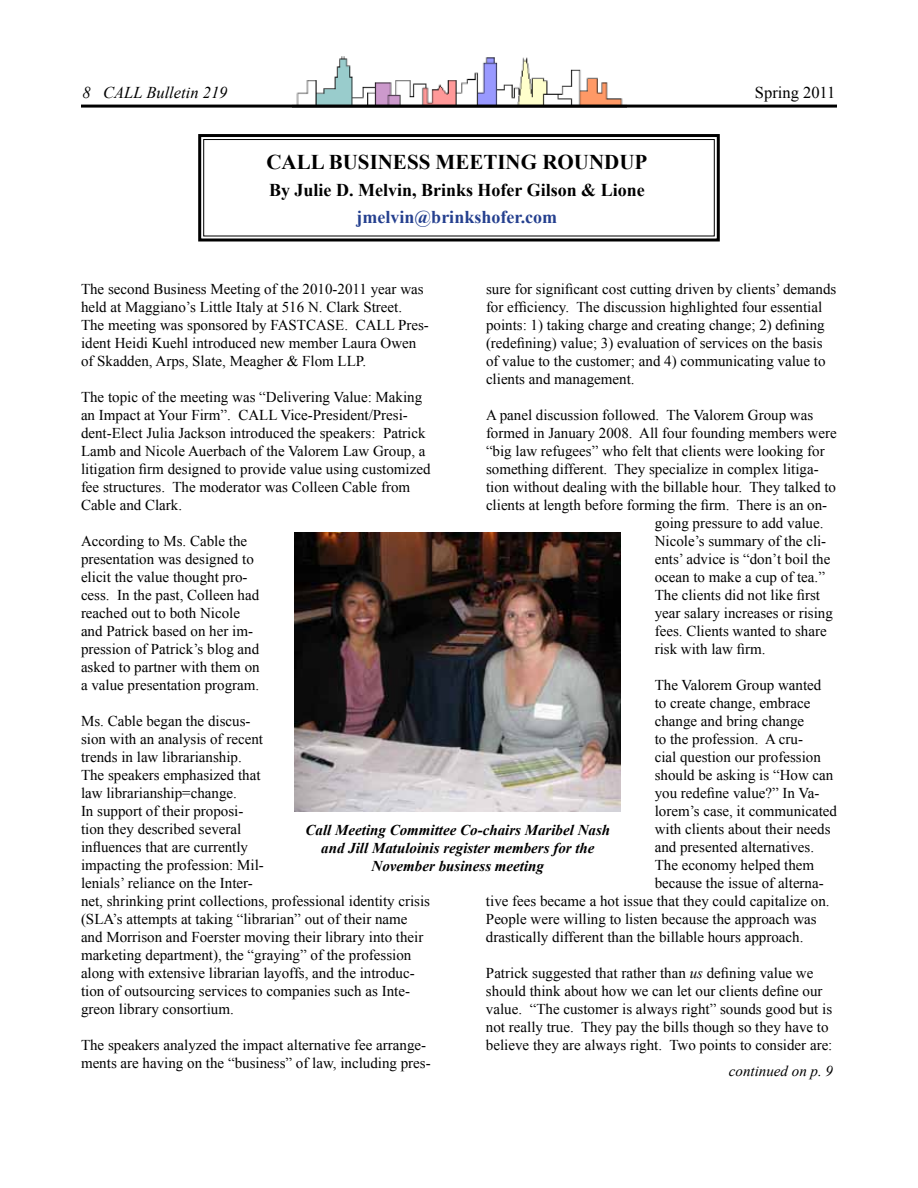
<style>
.page{position:relative;width:918px;height:1188px;background:#fff}
.page>*{position:absolute;margin:0;border:0;box-sizing:border-box;transform-origin:0 0}
.t1{font:700 21px "Times New Roman";color:#000}
.t2{font:700 18px/27px "Times New Roman";color:#000;text-align:center}
.t3{font:italic 16.5px "Times New Roman";color:#000}
.t4{font:16.5px "Times New Roman";color:#000}
.t5{font:15px/18px "Times New Roman";color:#000}
.t6{font:italic 700 15px/18px "Times New Roman";color:#000;text-align:center}
.t7{font:italic 15px "Times New Roman";color:#000}
.s1{color:#25408f}
.s2{color:#25418f}
.s3{font-style:italic}
</style>
<div class="page">
<img style="left:292px;top:56px;width:334px;height:49px">
<hr style="left:81px;top:105px;width:756px;height:3px;background:#000">
<svg style="left:198px;top:134px;width:522px;height:108px"></svg>
<div style="left:203px;top:139px;width:512px;height:98px;border:1px solid #000"></div>
<img style="left:294px;top:532px;width:326px;height:280px">
<p class="t3" style="left:82px;top:82px;width:147px">8 CALL Bulletin 219</p>
<p class="t4" style="left:755px;top:82px;width:82px">Spring 2011</p>
<h1 class="t1" style="left:266px;top:147px;width:382px">CALL BUSINESS MEETING ROUNDUP</h1>
<p class="t2" style="left:269px;top:176px;width:377px">By Julie D. Melvin, Brinks Hofer Gilson &amp; Lione <span class="s1">jmelvin</span><span class="s2">@</span><span class="s1">brinkshofer.com</span></p>
<p class="t5" style="left:81px;top:280px;width:349px">The second Business Meeting of the 2010-2011 year was held at Maggiano’s Little Italy at 516 N. Clark Street.<br>The meeting was sponsored by FASTCASE. CALL Pres&shy;ident Heidi Kuehl introduced new member Laura Owen of Skadden, Arps, Slate, Meagher &amp; Flom LLP.</p>
<p class="t5" style="left:81px;top:388px;width:351px">The topic of the meeting was “Delivering Value: Making an Impact at Your Firm”. CALL Vice-President/Presi&shy;dent-Elect Julia Jackson introduced the speakers: Patrick Lamb and Nicole Auerbach of the Valorem Law Group, a litigation firm designed to provide value using customized fee structures. The moderator was Colleen Cable from Cable and Clark.</p>
<p class="t5" style="left:81px;top:532px;width:180px">According to Ms. Cable the presentation was designed to elicit the value thought pro&shy;cess. In the past, Colleen had reached out to both Nicole and Patrick based on her im&shy;pression of Patrick’s blog and asked to partner with them on a value presentation program.</p>
<p class="t5" style="left:81px;top:712px;width:351px">Ms. Cable began the discus-<br>sion with an analysis of recent<br>trends in law librarianship.<br>The speakers emphasized that<br>law librarianship=change.<br>In support of their proposi-<br>tion they described several<br>influences that are currently<br>impacting the profession: Mil-<br>lenials’ reliance on the Inter-<br>net, shrinking print collections, professional identity crisis (SLA’s attempts at taking “librarian” out of their name and Morrison and Foerster moving their library into their marketing department), the “graying” of the profession along with extensive librarian layoffs, and the introduc&shy;tion of outsourcing services to companies such as Inte&shy;greon library consortium.</p>
<p class="t5" style="left:81px;top:1036px;width:351px">The speakers analyzed the impact alternative fee arrange&shy;ments are having on the “business” of law, including pres-</p>
<p class="t5" style="left:486px;top:280px;width:352px">sure for significant cost cutting driven by clients’ demands for efficiency. The discussion highlighted four essential points: 1) taking charge and creating change; 2) defining (redefining) value; 3) evaluation of services on the basis of value to the customer; and 4) communicating value to clients and management.</p>
<p class="t5" style="left:486px;top:406px;width:329px">A panel discussion followed. The Valorem Group was</p>
<p class="t5" style="left:486px;top:424px;width:352px">formed in January 2008. All four founding members were</p>
<p class="t5" style="left:486px;top:442px;width:340px">“big law refugees” who felt that clients were looking for</p>
<p class="t5" style="left:486px;top:460px;width:334px">something different. They specialize in complex litiga-</p>
<p class="t5" style="left:486px;top:478px;width:352px">tion without dealing with the billable hour. They talked to</p>
<p class="t5" style="left:486px;top:496px;width:343px">clients at length before forming the firm. There is an on-</p>
<p class="t5" style="left:655px;top:514px;width:170px">going pressure to add value.</p>
<p class="t5" style="left:655px;top:532px;width:173px">Nicole’s summary of the cli-</p>
<p class="t5" style="left:655px;top:550px;width:177px">ents’ advice is “don’t boil the</p>
<p class="t5" style="left:655px;top:568px;width:172px">ocean to make a cup of tea.”</p>
<p class="t5" style="left:655px;top:586px;width:167px">The clients did not like first</p>
<p class="t5" style="left:655px;top:604px;width:180px">year salary increases or rising</p>
<p class="t5" style="left:655px;top:622px;width:174px">fees. Clients wanted to share</p>
<p class="t5" style="left:655px;top:640px;width:112px">risk with law firm.</p>
<p class="t5" style="left:655px;top:676px;width:168px">The Valorem Group wanted</p>
<p class="t5" style="left:655px;top:694px;width:157px">to create change, embrace</p>
<p class="t5" style="left:655px;top:712px;width:151px">change and bring change</p>
<p class="t5" style="left:655px;top:730px;width:150px">to the profession. A cru-</p>
<p class="t5" style="left:655px;top:748px;width:168px">cial question our profession</p>
<p class="t5" style="left:655px;top:766px;width:180px">should be asking is “How can</p>
<p class="t5" style="left:655px;top:784px;width:166px">you redefine value?” In Va-</p>
<p class="t5" style="left:655px;top:802px;width:184px">lorem’s case, it communicated</p>
<p class="t5" style="left:655px;top:820px;width:177px">with clients about their needs</p>
<p class="t5" style="left:655px;top:838px;width:161px">and presented alternatives.</p>
<p class="t5" style="left:655px;top:856px;width:161px">The economy helped them</p>
<p class="t5" style="left:655px;top:874px;width:171px">because the issue of alterna-</p>
<p class="t5" style="left:486px;top:892px;width:345px">tive fees became a hot issue that they could capitalize on.</p>
<p class="t5" style="left:486px;top:910px;width:332px">People were willing to listen because the approach was</p>
<p class="t5" style="left:486px;top:928px;width:319px">drastically different than the billable hours approach.</p>
<p class="t5" style="left:486px;top:964px;width:348px">Patrick suggested that rather than <span class="s3">us</span> defining value we should think about how we can let our clients define our value. “The customer is always right” sounds good but is not really true. They pay the bills though so they have to believe they are always right. Two points to consider are:</p>
<p class="t7" style="left:729px;top:1061px;width:106px">continued on p. 9</p>
<p class="t6" style="left:306px;top:820px;width:306px">Call Meeting Committee Co-chairs Maribel Nash and Jill Matuloinis register members for the<br>November business meeting</p>
</div>
